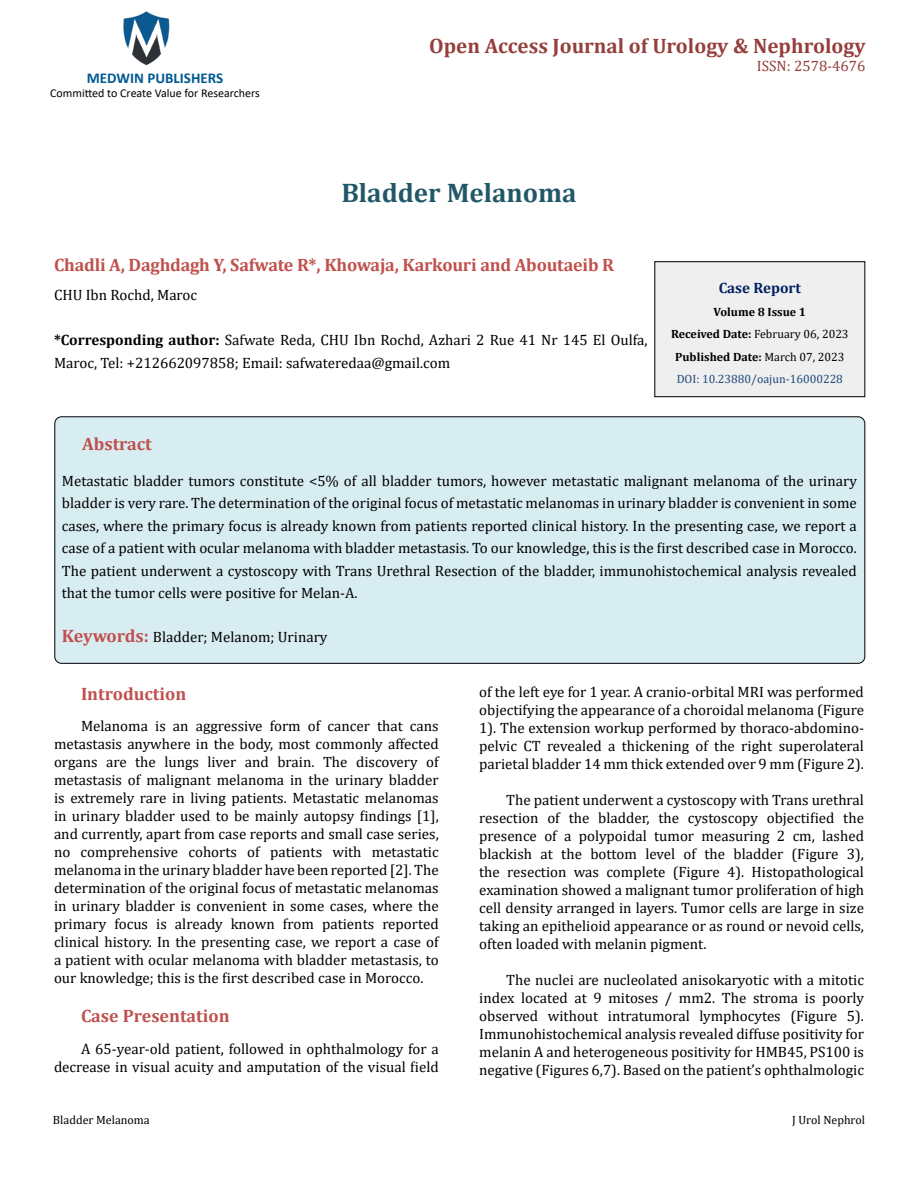
<style>
.page{position:relative;width:918px;height:1188px;background:#fff}
.page>*{position:absolute;margin:0;border:0;box-sizing:border-box;transform-origin:0 0}
.t1{font:700 27px "Cambria";color:#215868}
.t2{font:700 21px "Cambria";color:#953f3c}
.t3{font:700 18px "Cambria";letter-spacing:-.01em;color:#c0504d}
.t4{font:15px/18px "Cambria";color:#000;text-align:justify}
.t5{font:700 15px "Calibri";color:#005991}
.t6{font:15px "Cambria";color:#953f3c}
.t7{font:700 15px "Cambria";color:#002060}
.t8{font:700 12px/22.5px "Cambria";color:#000;text-align:center}
.t9{font:12px "Calibri";color:#000}
.t10{font:12px "Cambria";color:#000}
.s1{font-weight:700}
.s2{font-weight:400}
.s3{font-weight:400;color:#1f497d}
.s4{font-weight:700;font-size:18px;color:#c0504d}
</style>
<div class="page">
<img style="left:123px;top:11px;width:47px;height:55px">
<div style="left:655px;top:262px;width:210px;height:135px;background:#efefef"></div>
<div style="left:654px;top:261px;width:211px;height:136px;border:1px solid #000"></div>
<div style="left:55px;top:417px;width:810px;height:246px;background:#d8edf2;border-radius:7px"></div>
<div style="left:54px;top:416px;width:811px;height:248px;border:1px solid #000;border-radius:7px"></div>
<p class="t5" style="left:87px;top:67px;width:138px">MEDWIN PUBLISHERS</p>
<p class="t9" style="left:50px;top:85px;width:211px">Committed to Create Value for Researchers</p>
<h2 class="t2" style="left:429px;top:31px;width:438px">Open Access Journal of Urology &amp; Nephrology</h2>
<p class="t6" style="left:757px;top:57px;width:110px">ISSN: 2578-4676</p>
<h1 class="t1" style="left:341px;top:174px;width:237px">Bladder Melanoma</h1>
<p class="t3" style="left:54px;top:252px;width:562px">Chadli A, Daghdagh Y, Safwate R*, Khowaja, Karkouri and Aboutaeib R</p>
<p class="t4" style="left:54px;top:286px;width:145px">CHU Ibn Rochd, Maroc</p>
<p class="t4" style="left:54px;top:329px;width:595px;line-height:22.5px"><span class="s1">*Corresponding author:</span> Safwate Reda, CHU Ibn Rochd, Azhari 2 Rue 41 Nr 145 El Oulfa,<br>Maroc, Tel: +212662097858; Email: safwateredaa@gmail.com</p>
<p class="t7" style="left:719px;top:278px;width:84px">Case Report</p>
<p class="t8" style="left:671px;top:300px;width:179px">Volume 8 Issue 1<br>Received Date: <span class="s2">February 06, 2023<br></span>Published Date: <span class="s2">March 07, 2023<br></span><span class="s3">DOI: 10.23880/oajun-16000228</span></p>
<p class="t3" style="left:82px;top:431px;width:71px">Abstract</p>
<p class="t4" style="left:62px;top:469px;width:797px;line-height:22.5px">Metastatic bladder tumors constitute &lt;5% of all bladder tumors, however metastatic malignant melanoma of the urinary bladder is very rare. The determination of the original focus of metastatic melanomas in urinary bladder is convenient in some cases, where the primary focus is already known from patients reported clinical history. In the presenting case, we report a case of a patient with ocular melanoma with bladder metastasis. To our knowledge, this is the first described case in Morocco.<br>The patient underwent a cystoscopy with Trans Urethral Resection of the bladder, immunohistochemical analysis revealed that the tumor cells were positive for Melan-A.</p>
<p class="t4" style="left:62px;top:628px;width:267px"><span class="s4">Keywords:</span> Bladder; Melanom; Urinary</p>
<p class="t3" style="left:81px;top:681px;width:107px">Introduction</p>
<p class="t4" style="left:54px;top:717px;width:386px;text-indent:27px">Melanoma is an aggressive form of cancer that cans metastasis anywhere in the body, most commonly affected organs are the lungs liver and brain. The discovery of metastasis of malignant melanoma in the urinary bladder is extremely rare in living patients. Metastatic melanomas in urinary bladder used to be mainly autopsy findings [1], and currently, apart from case reports and small case series, no comprehensive cohorts of patients with metastatic melanoma in the urinary bladder have been reported [2]. The determination of the original focus of metastatic melanomas in urinary bladder is convenient in some cases, where the primary focus is already known from patients reported clinical history. In the presenting case, we report a case of a patient with ocular melanoma with bladder metastasis, to our knowledge; this is the first described case in Morocco.</p>
<p class="t3" style="left:81px;top:1003px;width:150px">Case Presentation</p>
<p class="t4" style="left:54px;top:1040px;width:386px;text-align:right">A 65-year-old patient, followed in ophthalmology for a decrease in visual acuity and amputation of the visual field</p>
<p class="t4" style="left:479px;top:683px;width:386px">of the left eye for 1 year. A cranio-orbital MRI was performed objectifying the appearance of a choroidal melanoma (Figure 1). The extension workup performed by thoraco-abdomino&shy;pelvic CT revealed a thickening of the right superolateral parietal bladder 14 mm thick extended over 9 mm (Figure 2).</p>
<p class="t4" style="left:479px;top:791px;width:386px;text-indent:27px">The patient underwent a cystoscopy with Trans urethral resection of the bladder, the cystoscopy objectified the presence of a polypoidal tumor measuring 2 cm, lashed blackish at the bottom level of the bladder (Figure 3), the resection was complete (Figure 4). Histopathological examination showed a malignant tumor proliferation of high cell density arranged in layers. Tumor cells are large in size taking an epithelioid appearance or as round or nevoid cells, often loaded with melanin pigment.</p>
<p class="t4" style="left:479px;top:971px;width:386px;text-indent:27px">The nuclei are nucleolated anisokaryotic with a mitotic index located at 9 mitoses / mm2. The stroma is poorly observed without intratumoral lymphocytes (Figure 5).<br>Immunohistochemical analysis revealed diffuse positivity for melanin A and heterogeneous positivity for HMB45, PS100 is negative (Figures 6,7). Based on the patient’s ophthalmologic</p>
<p class="t10" style="left:53px;top:1113px;width:98px">Bladder Melanoma</p>
<p class="t10" style="left:792px;top:1113px;width:74px">J Urol Nephrol</p>
</div>
